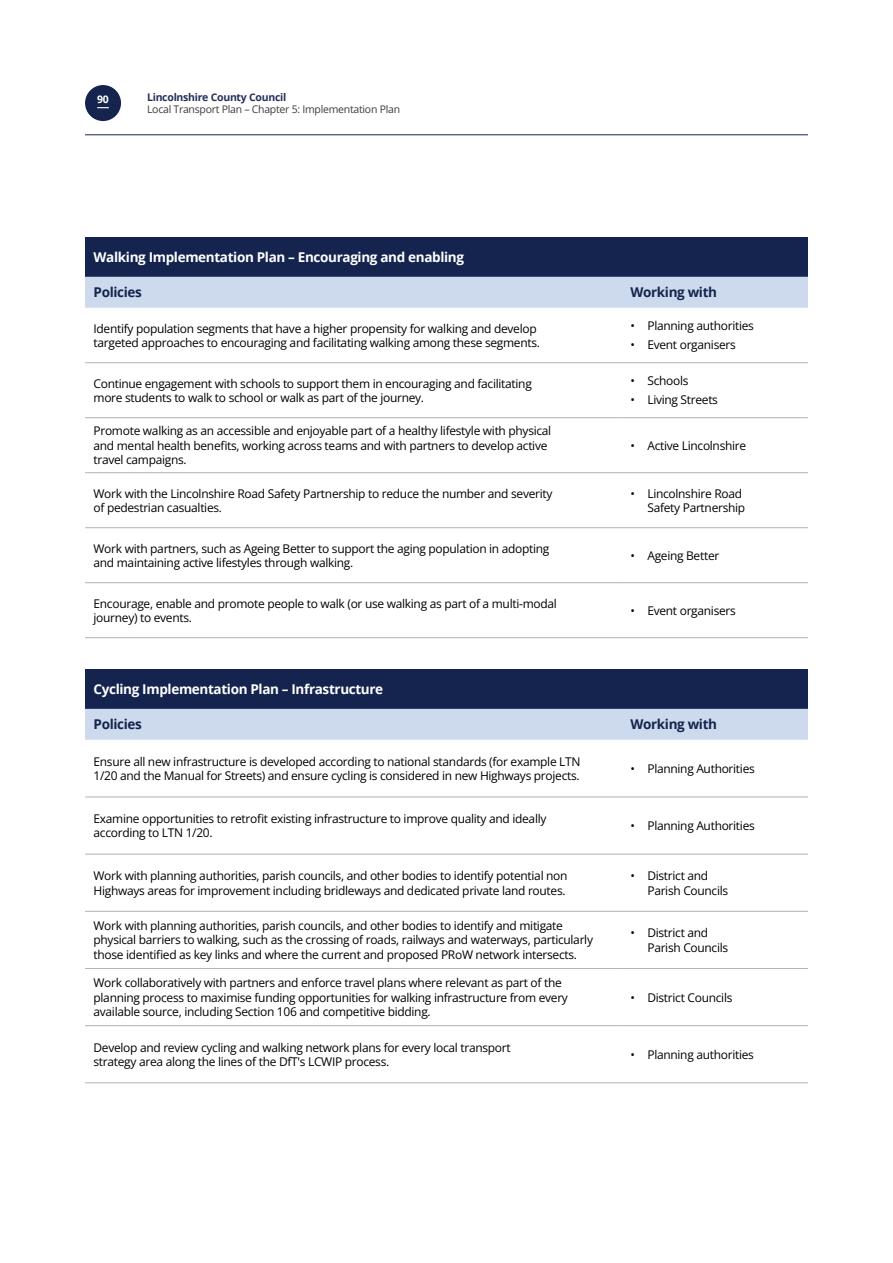
<style>
.page{position:relative;width:893px;height:1263px;background:#fff}
.page>*{position:absolute;margin:0;border:0;box-sizing:border-box;transform-origin:0 0}
.t1{font:700 13.5px "Open Sans";letter-spacing:-.025em;color:#fff}
.t2{font:700 13.5px "Open Sans";letter-spacing:-.025em;color:#14244e}
.t3{font:12px/14.4px "Open Sans";letter-spacing:-.025em;color:#000}
.t4{font:12px/14.4px "Open Sans Regular 2";letter-spacing:-.025em;color:#000}
.t5{font:10.5px "Open Sans";letter-spacing:-.025em;color:#3c3c3b}
.t6{font:700 10.5px "Open Sans";letter-spacing:-.025em;color:#25305a}
.t7{font:700 10.5px "Open Sans";color:#fff}
.s1{font-family:"Open Sans Regular 2"}
.s2{font-family:"Open Sans"}
</style>
<div class="page">
<div style="left:85px;top:237px;width:723px;height:40px;background:#14244e"></div>
<div style="left:85px;top:277px;width:723px;height:31px;background:#cddaed"></div>
<hr style="left:85px;top:362px;width:537px;height:1px;background:#b3b2b2">
<hr style="left:622px;top:362px;width:186px;height:1px;background:#b3b2b2">
<hr style="left:85px;top:417px;width:537px;height:1px;background:#b3b2b2">
<hr style="left:622px;top:417px;width:186px;height:1px;background:#b3b2b2">
<hr style="left:85px;top:472px;width:537px;height:1px;background:#b3b2b2">
<hr style="left:622px;top:472px;width:186px;height:1px;background:#b3b2b2">
<hr style="left:85px;top:527px;width:537px;height:1px;background:#b3b2b2">
<hr style="left:622px;top:527px;width:186px;height:1px;background:#b3b2b2">
<hr style="left:85px;top:582px;width:537px;height:1px;background:#b3b2b2">
<hr style="left:622px;top:582px;width:186px;height:1px;background:#b3b2b2">
<hr style="left:85px;top:637px;width:537px;height:1px;background:#b3b2b2">
<hr style="left:622px;top:637px;width:186px;height:1px;background:#b3b2b2">
<div style="left:85px;top:669px;width:723px;height:40px;background:#14244e"></div>
<div style="left:85px;top:709px;width:723px;height:31px;background:#cddaed"></div>
<hr style="left:85px;top:797px;width:537px;height:1px;background:#b3b2b2">
<hr style="left:622px;top:797px;width:186px;height:1px;background:#b3b2b2">
<hr style="left:85px;top:854px;width:537px;height:1px;background:#b3b2b2">
<hr style="left:622px;top:854px;width:186px;height:1px;background:#b3b2b2">
<hr style="left:85px;top:911px;width:537px;height:1px;background:#b3b2b2">
<hr style="left:622px;top:911px;width:186px;height:1px;background:#b3b2b2">
<hr style="left:85px;top:968px;width:537px;height:1px;background:#b3b2b2">
<hr style="left:622px;top:968px;width:186px;height:1px;background:#b3b2b2">
<hr style="left:85px;top:1025px;width:537px;height:1px;background:#b3b2b2">
<hr style="left:622px;top:1025px;width:186px;height:1px;background:#b3b2b2">
<hr style="left:85px;top:1082px;width:537px;height:1px;background:#b3b2b2">
<hr style="left:622px;top:1082px;width:186px;height:1px;background:#b3b2b2">
<div style="left:85px;top:85px;width:36px;height:36px;background:#14244e;border-radius:50%"></div>
<hr style="left:85px;top:134px;width:723px;height:1px;background:#14244e">
<svg style="left:97px;top:107px;width:12px;height:1px"></svg>
<p class="t7" style="left:97px;top:92px;width:13px">90</p>
<p class="t6" style="left:147px;top:90px;width:141px">Lincolnshire County Council</p>
<p class="t5" style="left:147px;top:102px;width:255px">Local Transport Plan – Chapter 5: Implementation Plan</p>
<p class="t1" style="left:94px;top:248px;width:372px">Walking Implementation Plan – Encouraging and enabling</p>
<p class="t2" style="left:94px;top:282px;width:50px">Policies</p>
<p class="t2" style="left:630px;top:282px;width:88px">Working with</p>
<p class="t3" style="left:94px;top:321px;width:448px">Identify population segments that have a higher propensity for walking and develop targeted approaches to encouraging and facilitating walking among these segments.</p>
<p class="t3" style="left:630px;top:319px;width:125px">• Planning authorities</p>
<p class="t3" style="left:630px;top:337px;width:107px">• Event organisers</p>
<p class="t3" style="left:94px;top:376px;width:440px">Continue engagement with schools to support them in encouraging and facilitating more students to walk to school or walk as part of the journey.</p>
<p class="t3" style="left:630px;top:374px;width:60px">• Schools</p>
<p class="t3" style="left:630px;top:392px;width:89px">• Living Streets</p>
<p class="t3" style="left:94px;top:424px;width:459px">Promote walking as an accessible and enjoyable part of a healthy lifestyle with physical <span class="s1">and mental health benefits, working across teams and with partners to develop active </span>travel campaigns.</p>
<p class="t3" style="left:630px;top:438px;width:117px">• Active Lincolnshire</p>
<p class="t3" style="left:94px;top:486px;width:460px">Work with the Lincolnshire Road Safety Partnership to reduce the number and severity of pedestrian casualties.</p>
<p class="t3" style="left:630px;top:486px;width:116px;text-align:right">• Lincolnshire Road<br>Safety Partnership</p>
<p class="t3" style="left:94px;top:541px;width:457px">Work with partners, such as Ageing Better to support the aging population in adopting and maintaining active lifestyles through walking.</p>
<p class="t3" style="left:630px;top:548px;width:90px">• Ageing Better</p>
<p class="t3" style="left:94px;top:596px;width:465px">Encourage, enable and promote people to walk (or use walking as part of a multi-modal journey) to events.</p>
<p class="t3" style="left:630px;top:603px;width:107px">• Event organisers</p>
<p class="t1" style="left:94px;top:680px;width:291px">Cycling Implementation Plan – Infrastructure</p>
<p class="t2" style="left:94px;top:714px;width:50px">Policies</p>
<p class="t2" style="left:630px;top:714px;width:88px">Working with</p>
<p class="t4" style="left:94px;top:754px;width:488px">Ensure all new infrastructure is developed according to national standards (for example LTN<br><span class="s2">1/20 and the Manual for Streets) and ensure cycling is considered in new Highways projects.</span></p>
<p class="t3" style="left:630px;top:761px;width:126px">• Planning Authorities</p>
<p class="t4" style="left:94px;top:811px;width:454px">Examine opportunities to retrofit existing infrastructure to improve quality and ideally according to LTN 1/20.</p>
<p class="t3" style="left:630px;top:818px;width:126px">• Planning Authorities</p>
<p class="t3" style="left:94px;top:868px;width:475px">Work with planning authorities, parish councils, and other bodies to identify potential non<br>Highways areas for improvement including bridleways and dedicated private land routes.</p>
<p class="t3" style="left:647px;top:868px;width:82px;text-indent:-17px">• District and<br>Parish Councils</p>
<p class="t3" style="left:94px;top:918px;width:501px">Work with planning authorities, parish councils, and other bodies to identify and mitigate physical barriers to walking, such as the crossing of roads, railways and waterways, particularly <span class="s1">those identified as key links and where the current and proposed PRoW network intersects.</span></p>
<p class="t3" style="left:647px;top:925px;width:82px;text-indent:-17px">• District and<br>Parish Councils</p>
<p class="t3" style="left:94px;top:975px;width:476px">Work collaboratively with partners and enforce travel plans where relevant as part of the planning process to maximise funding opportunities for walking infrastructure from every available source, including Section 106 and competitive bidding.</p>
<p class="t3" style="left:630px;top:990px;width:104px">• District Councils</p>
<p class="t3" style="left:94px;top:1040px;width:419px">Develop and review cycling and walking network plans for every local transport strategy area along the lines of the DfT's LCWIP process.</p>
<p class="t3" style="left:630px;top:1047px;width:125px">• Planning authorities</p>
</div>
